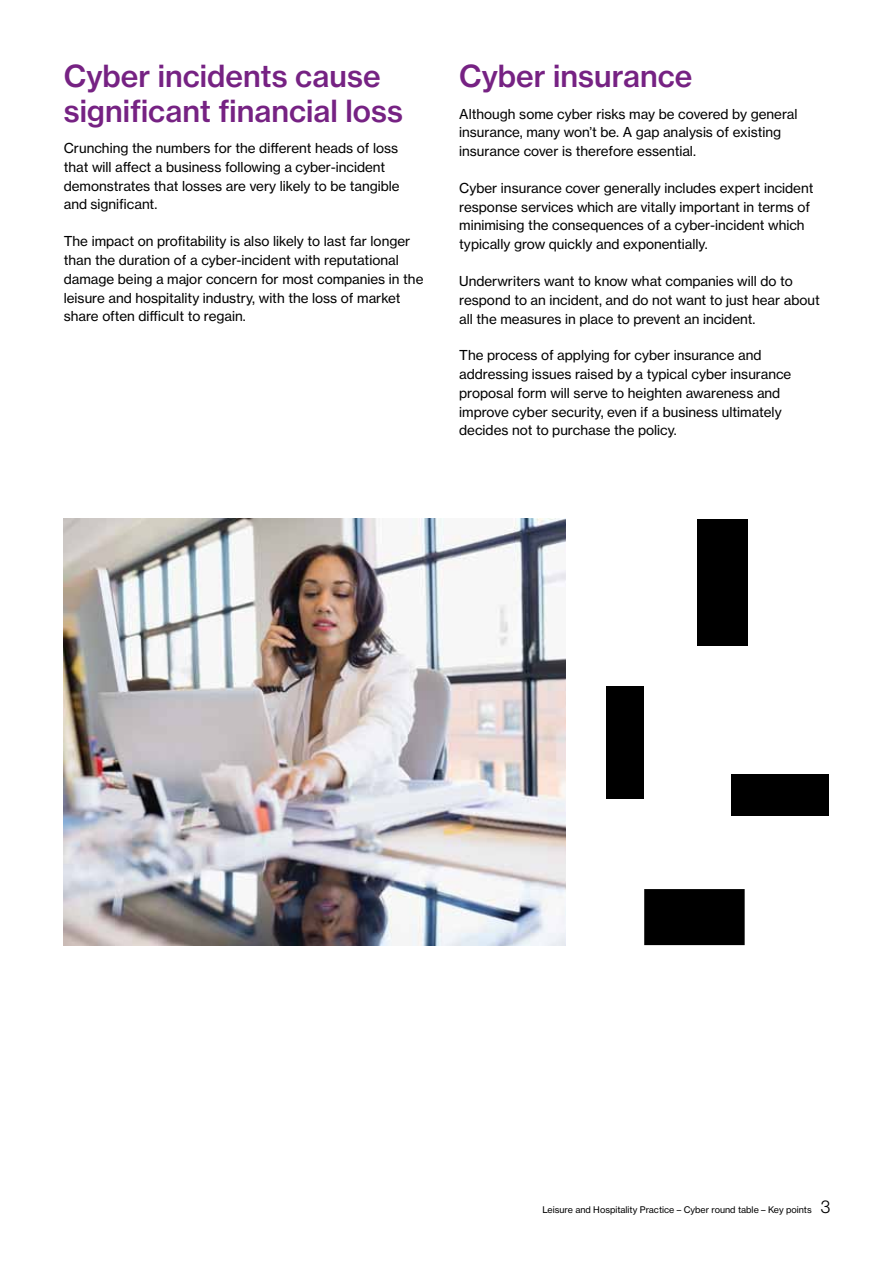
<style>
.page{position:relative;width:893px;height:1263px;background:#fff}
.page>*{position:absolute;margin:0;border:0;box-sizing:border-box;transform-origin:0 0}
.t1{font:30px/34.5px "N Haas Grotesk TX Std 65 Md";color:#762283}
.t2{font:13.5px/18.8px "N Haas Grotesk TX Std 55 Rg";color:#000}
.t3{font:9px "N Haas Grotesk TX Std 55 Rg";color:#000}
.s1{font-family:"N Haas Grotesk DS Std 45 Lt";font-size:18px}
</style>
<div class="page">
<img style="left:64px;top:519px;width:502px;height:426px">
<div style="left:606px;top:686px;width:38px;height:112px;background:#000"></div>
<div style="left:731px;top:774px;width:98px;height:41px;background:#000"></div>
<div style="left:697px;top:519px;width:51px;height:127px;background:#000"></div>
<div style="left:644px;top:889px;width:101px;height:56px;background:#000"></div>
<h1 class="t1" style="left:64px;top:59px;width:341px">Cyber incidents cause significant financial loss</h1>
<p class="t2" style="left:64px;top:139px;width:337px">Crunching the numbers for the different heads of loss that will affect a business following a cyber-incident demonstrates that losses are very likely to be tangible and significant.</p>
<p class="t2" style="left:64px;top:232px;width:361px">The impact on profitability is also likely to last far longer than the duration of a cyber-incident with reputational damage being a major concern for most companies in the leisure and hospitality industry, with the loss of market share often difficult to regain.</p>
<h1 class="t1" style="left:459px;top:59px;width:235px">Cyber insurance</h1>
<p class="t2" style="left:459px;top:104px;width:340px">Although some cyber risks may be covered by general insurance, many won’t be. A gap analysis of existing insurance cover is therefore essential.</p>
<p class="t2" style="left:459px;top:179px;width:356px">Cyber insurance cover generally includes expert incident response services which are vitally important in terms of minimising the consequences of a cyber-incident which typically grow quickly and exponentially.</p>
<p class="t2" style="left:459px;top:272px;width:362px">Underwriters want to know what companies will do to respond to an incident, and do not want to just hear about all the measures in place to prevent an incident.</p>
<p class="t2" style="left:459px;top:346px;width:334px">The process of applying for cyber insurance and addressing issues raised by a typical cyber insurance proposal form will serve to heighten awareness and improve cyber security, even if a business ultimately decides not to purchase the policy.</p>
<p class="t3" style="left:542px;top:1204px;width:289px">Leisure and Hospitality Practice – Cyber round table – Key points <span class="s1">3</span></p>
</div>
